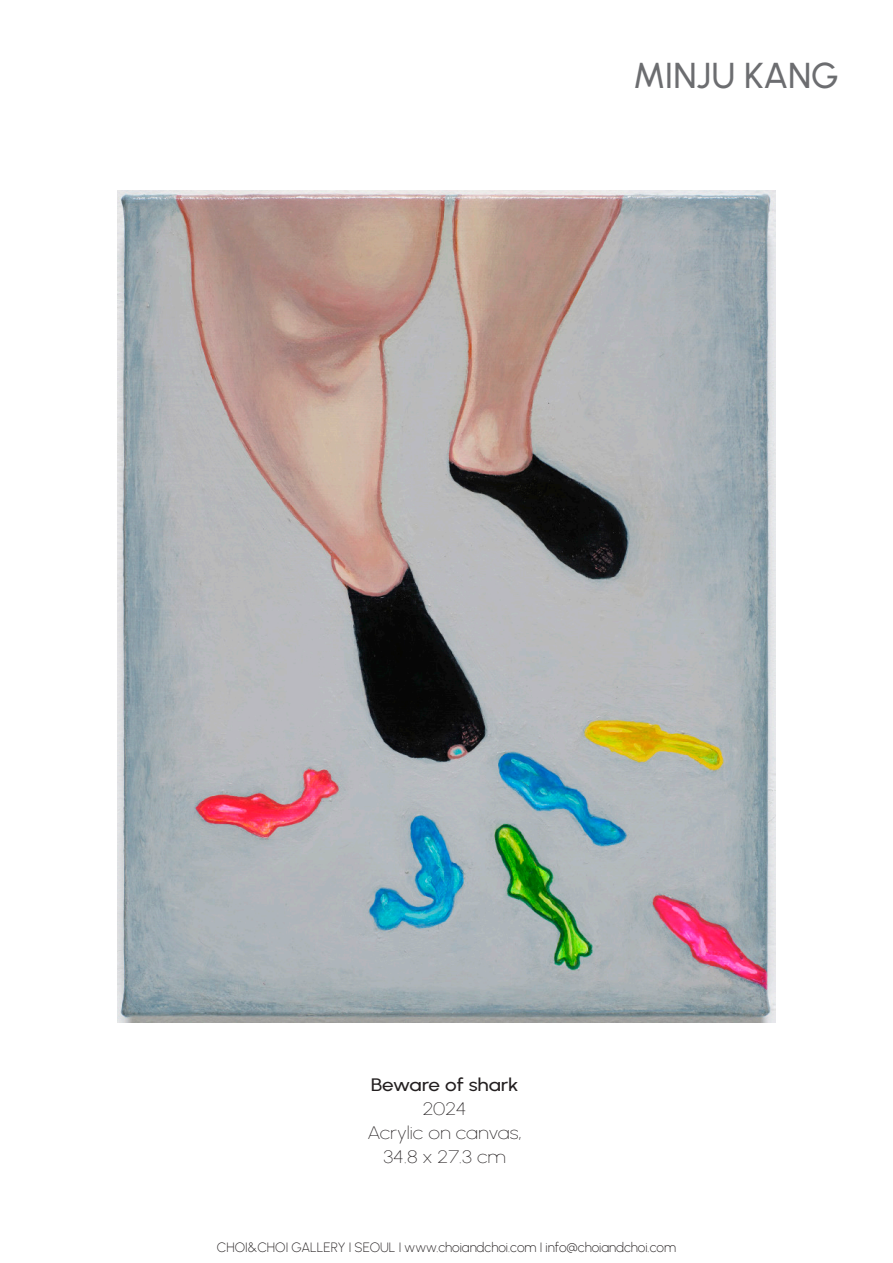
<style>
.page{position:relative;width:893px;height:1263px;background:#fff}
.page>*{position:absolute;margin:0;border:0;box-sizing:border-box;transform-origin:0 0}
.t1{font:500 36px "Urbanist";color:#6c6d70}
.t2{font:100 18px "Urbanist";color:#231f20;scale:1.15 1}
.t3{font:500 18px "Urbanist";letter-spacing:-.01em;color:#231f20;scale:1.15 1}
.t4{font:200 13.5px "Urbanist";color:#231f20}
</style>
<div class="page">
<img style="left:117px;top:190px;width:659px;height:832px">
<p class="t1" style="left:633px;top:52px;width:207px">MINJU KANG</p>
<p class="t3" style="left:371px;top:1073px;width:130px">Beware of shark</p>
<p class="t2" style="left:423px;top:1097px;width:39px">2024</p>
<p class="t2" style="left:368px;top:1121px;width:136px">Acrylic on canvas,</p>
<p class="t2" style="left:383px;top:1145px;width:108px">34.8 x 27.3 cm</p>
<p class="t4" style="left:217px;top:1239px;width:461px">CHOI&amp;CHOI GALLERY I SEOUL I www.choiandchoi.com I info@choiandchoi.com</p>
</div>
